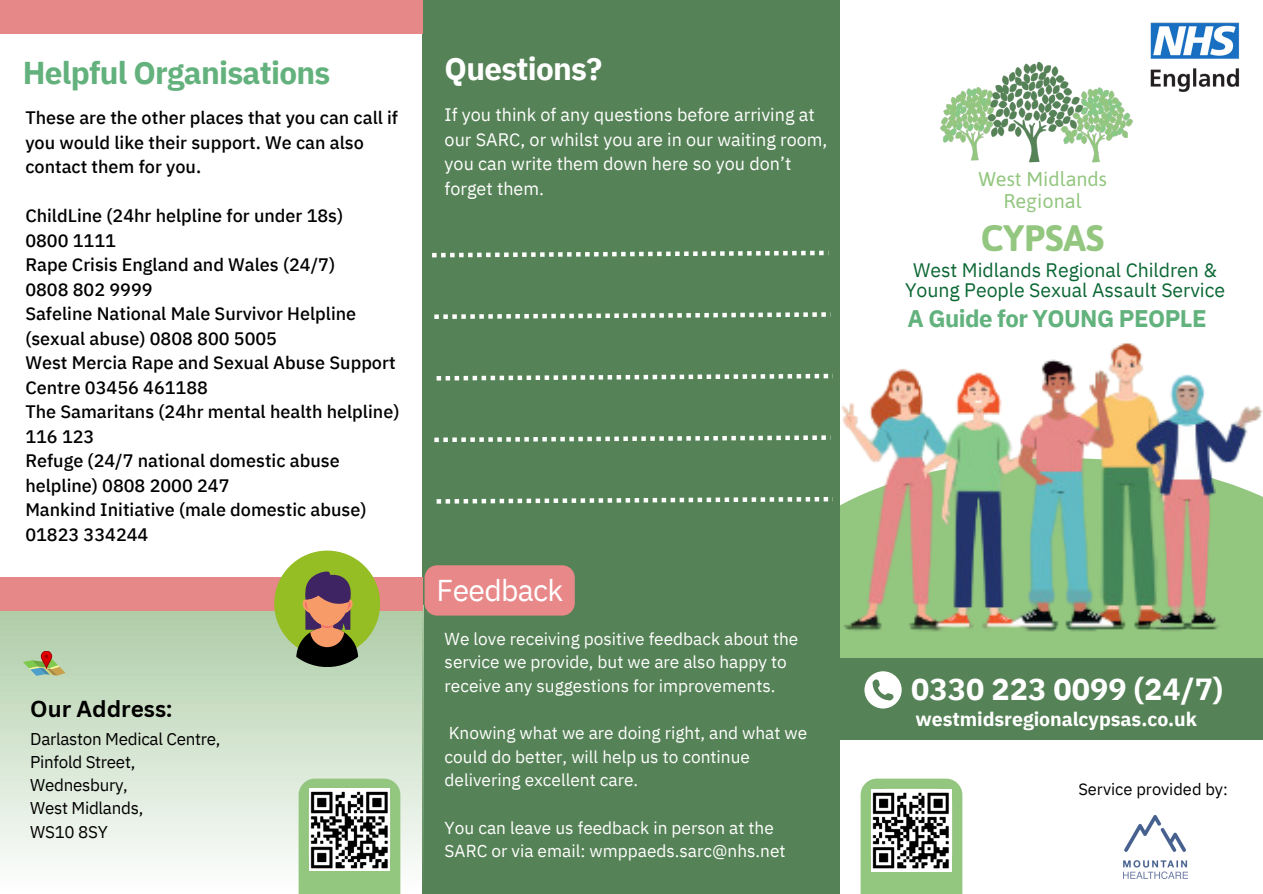
<style>
.page{position:relative;width:1263px;height:894px;background:#fff}
.page>*{position:absolute;margin:0;border:0;box-sizing:border-box;transform-origin:0 0}
.t1{font:700 36.75px "Asap";color:#93c67f}
.t2{font:700 31.5px "IBM Plex Sans";letter-spacing:-.025em;color:#63b17c}
.t3{font:700 31.5px "IBM Plex Sans";letter-spacing:-.025em;color:#fff}
.t4{font:700 30.45px "IBM Plex Sans";color:#fff}
.t5{font:30px "IBM Plex Sans";letter-spacing:-.025em;color:#fff}
.t6{font:700 24px "IBM Plex Sans";letter-spacing:-.025em;color:#62b27d}
.t7{font:700 22.5px "Canva Sans";color:#000}
.t8{font:19.95px/21.8px "Asap";color:#93c67f;text-align:center}
.t9{font:19.5px/20.2px "IBM Plex Sans";letter-spacing:-.005em;color:#0b6734;text-align:center}
.t10{font:700 19.5px "IBM Plex Sans";letter-spacing:-.005em;color:#fff}
.t11{font:500 18px/24.5px "IBM Plex Sans";color:#000}
.t12{font:18px/24.8px "IBM Plex Sans";color:#fff}
.t13{font:17.25px/23.7px "IBM Plex Sans";color:#fff}
.t14{font:16.95px "IBM Plex Sans";letter-spacing:-.015em;color:#000}
.t15{font:16.5px "IBM Plex Sans";color:#000}
</style>
<div class="page">
<img style="left:1150px;top:23px;width:89px;height:69px">
<div style="left:840px;top:634px;width:423px;height:23px;background:#93c67f"></div>
<div style="left:423px;top:0;width:417px;height:893px;background:#558256"></div>
<img style="left:840px;top:343px;width:423px;height:291px">
<img style="left:940px;top:61px;width:193px;height:102px">
<div style="left:832px;top:657px;width:431px;height:82px;background:#558256"></div>
<svg style="left:864px;top:671px;width:38px;height:37px"></svg>
<div style="left:0;top:0;width:423px;height:34px;background:#e78888"></div>
<img style="left:1123px;top:815px;width:65px;height:63px">
<img style="left:860px;top:778px;width:103px;height:115px">
<img style="left:871px;top:788px;width:80px;height:83px">
<img style="left:0;top:610px;width:423px;height:283px">
<img style="left:292px;top:771px;width:116px;height:122px">
<div style="left:41px;top:651px;width:11px;height:17px;background:#ea0000;border-radius:5px"></div>
<div style="left:41px;top:651px;width:11px;height:17px;border:1px solid #a00000;border-radius:5px"></div>
<svg style="left:23px;top:654px;width:43px;height:21px"></svg>
<div style="left:0;top:577px;width:423px;height:33px;background:#e78888"></div>
<div style="left:274px;top:550px;width:106px;height:106px;background:#95bd24;border-radius:50%"></div>
<svg style="left:296px;top:571px;width:62px;height:95px"></svg>
<img style="left:310px;top:788px;width:79px;height:82px">
<div style="left:425px;top:565px;width:150px;height:50px;background:#e98889"></div>
<svg style="left:432px;top:250px;width:392px;height:7px"></svg>
<svg style="left:434px;top:312px;width:397px;height:7px"></svg>
<svg style="left:437px;top:373px;width:396px;height:7px"></svg>
<svg style="left:434px;top:435px;width:397px;height:7px"></svg>
<svg style="left:437px;top:497px;width:396px;height:6px"></svg>
<h5 class="t2" style="left:23px;top:52px;width:309px">Helpful Organisations</h5>
<h5 class="t11" style="left:25px;top:105px;width:374px">These are the other places that you can call if you would like their support. We can also contact them for you.</h5>
<h3 class="t11" style="left:25px;top:203px;width:376px">ChildLine (24hr helpline for under 18s)<br>0800 1111<br>Rape Crisis England and Wales (24/7)<br>0808 802 9999<br>Safeline National Male Survivor Helpline (sexual abuse) 0808 800 5005<br>West Mercia Rape and Sexual Abuse Support<br>Centre 03456 461188<br>The Samaritans (24hr mental health helpline)<br>116 123<br>Refuge (24/7 national domestic abuse helpline) 0808 2000 247<br>Mankind Initiative (male domestic abuse)<br>01823 334244</h3>
<p class="t7" style="left:30px;top:693px;width:144px">Our Address:</p>
<p class="t14" style="left:30px;top:727px;width:192px">Darlaston Medical Centre,</p>
<p class="t14" style="left:30px;top:750px;width:107px">Pinfold Street,</p>
<p class="t14" style="left:30px;top:773px;width:99px">Wednesbury,</p>
<p class="t14" style="left:30px;top:796px;width:115px">West Midlands,</p>
<p class="t14" style="left:30px;top:820px;width:79px">WS10 8SY</p>
<p class="t3" style="left:445px;top:48px;width:159px">Questions?</p>
<p class="t12" style="left:445px;top:102px;width:384px">If you think of any questions before arriving at our SARC, or whilst you are in our waiting room, you can write them down here so you don’t forget them.</p>
<h2 class="t5" style="left:437px;top:569px;width:128px">Feedback</h2>
<h1 class="t13" style="left:445px;top:626px;width:355px">We love receiving positive feedback about the service we provide, but we are also happy to receive any suggestions for improvements.</h1>
<h4 class="t13" style="left:445px;top:720px;width:364px">Knowing what we are doing right, and what we could do better, will help us to continue delivering excellent care.</h4>
<p class="t13" style="left:445px;top:815px;width:342px">You can leave us feedback in person at the<br>SARC or via email: wmppaeds.sarc@nhs.net</p>
<p class="t8" style="left:978px;top:168px;width:130px">West Midlands<br>Regional</p>
<p class="t1" style="left:981px;top:216px;width:125px">CYPSAS</p>
<p class="t9" style="left:905px;top:259px;width:322px">West Midlands Regional Children &amp;<br>Young People Sexual Assault Service</p>
<p class="t6" style="left:907px;top:303px;width:301px">A Guide for YOUNG PEOPLE</p>
<p class="t4" style="left:911px;top:668px;width:314px">0330 223 0099 (24/7)</p>
<p class="t10" style="left:915px;top:706px;width:283px">westmidsregionalcypsas.co.uk</p>
<h5 class="t15" style="left:1078px;top:778px;width:151px">Service provided by:</h5>
</div>
